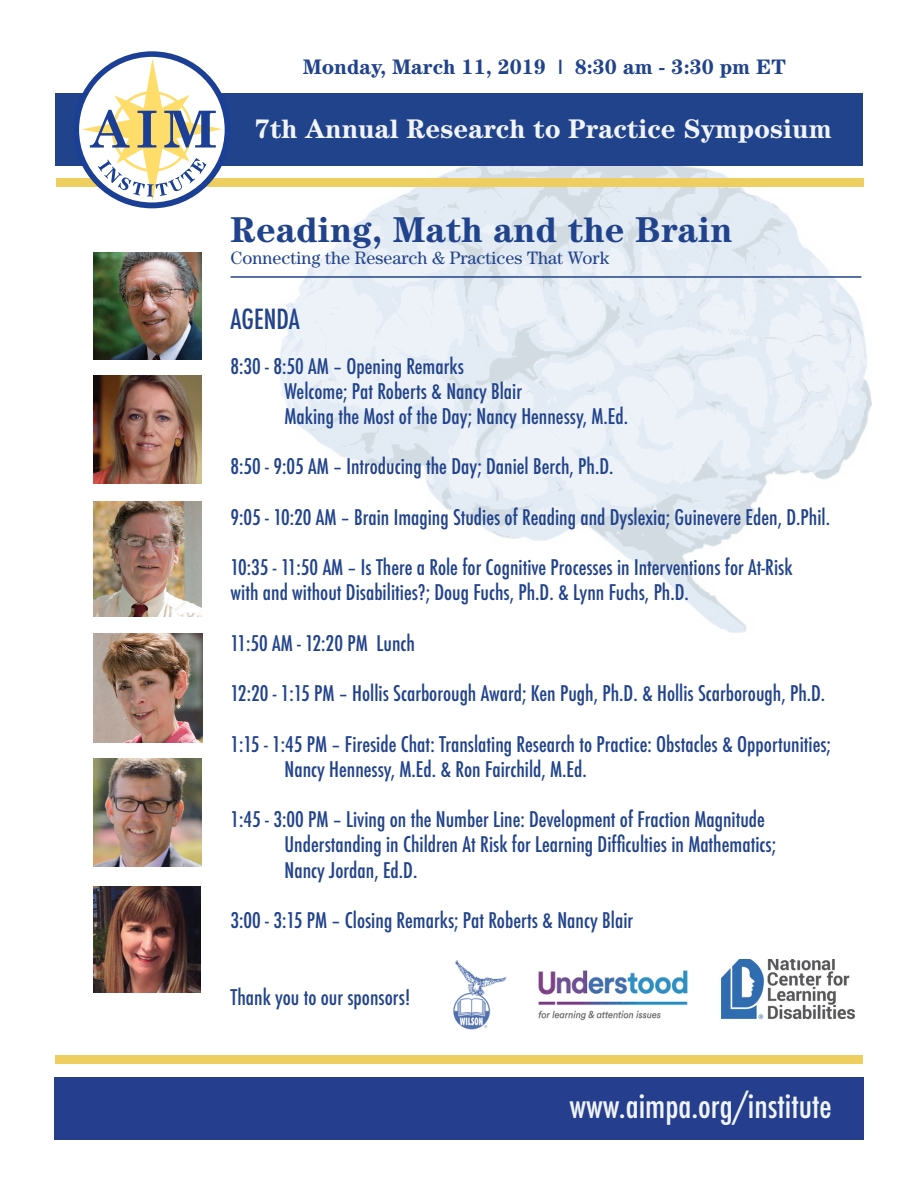
<style>
.page{position:relative;width:918px;height:1188px;background:#fff}
.page>*{position:absolute;margin:0;border:0;box-sizing:border-box;transform-origin:0 0}
.t1{font:700 36px "Century";letter-spacing:.005em;color:#21438c}
.t2{font:500 condensed 33px "Futura";color:#f1f4f7}
.t3{font:700 27px "Century";color:#f1f4f7}
.t4{font:500 condensed 27px "Futura";color:#21438c}
.t5{font:500 condensed 21px/25.2px "Futura";color:#21438c}
.t6{font:700 21px "Century";color:#21438c}
.t7{font:18px "Century";color:#21438c}
</style>
<div class="page">
<img style="left:94px;top:634px;width:109px;height:109px">
<img style="left:279px;top:151px;width:593px;height:482px">
<div style="left:55px;top:93px;width:807px;height:73px;background:#21438c"></div>
<div style="left:54px;top:1077px;width:809px;height:62px;background:#253f8e"></div>
<div style="left:56px;top:178px;width:808px;height:9px;background:#eece5f"></div>
<div style="left:55px;top:1055px;width:807px;height:9px;background:#eece5f"></div>
<svg style="left:79px;top:51px;width:146px;height:157px"></svg>
<hr style="left:231px;top:276px;width:630px;height:2px;background:#21438c">
<img style="left:94px;top:376px;width:107px;height:108px">
<img style="left:94px;top:252px;width:107px;height:108px">
<img style="left:94px;top:758px;width:107px;height:108px">
<img style="left:94px;top:886px;width:106px;height:107px">
<img style="left:94px;top:501px;width:107px;height:116px">
<img style="left:453px;top:961px;width:54px;height:69px">
<img style="left:538px;top:970px;width:150px;height:50px">
<img style="left:721px;top:959px;width:134px;height:61px">
<p class="t6" style="left:303px;top:55px;width:485px">Monday, March 11, 2019 | 8:30 am - 3:30 pm ET</p>
<p class="t3" style="left:254px;top:112px;width:579px">7th Annual Research to Practice Symposium</p>
<h1 class="t1" style="left:231px;top:208px;width:503px">Reading, Math and the Brain</h1>
<p class="t7" style="left:231px;top:247px;width:381px">Connecting the Research &amp; Practices That Work</p>
<p class="t4" style="left:231px;top:301px;width:71px">AGENDA</p>
<p class="t5" style="left:285px;top:353px;width:345px;text-indent:-54px">8:30 - 8:50 AM – Opening Remarks<br>Welcome; Pat Roberts &amp; Nancy Blair<br>Making the Most of the Day; Nancy Hennessy, M.Ed.</p>
<p class="t5" style="left:231px;top:454px;width:384px">8:50 - 9:05 AM – Introducing the Day; Daniel Berch, Ph.D.</p>
<p class="t5" style="left:231px;top:504px;width:601px">9:05 - 10:20 AM – Brain Imaging Studies of Reading and Dyslexia; Guinevere Eden, D.Phil.</p>
<p class="t5" style="left:231px;top:555px;width:564px">10:35 - 11:50 AM – Is There a Role for Cognitive Processes in Interventions for At-Risk with and without Disabilities?; Doug Fuchs, Ph.D. &amp; Lynn Fuchs, Ph.D.</p>
<p class="t5" style="left:231px;top:630px;width:186px">11:50 AM - 12:20 PM Lunch</p>
<p class="t5" style="left:231px;top:681px;width:596px">12:20 - 1:15 PM – Hollis Scarborough Award; Ken Pugh, Ph.D. &amp; Hollis Scarborough, Ph.D.</p>
<p class="t5" style="left:285px;top:731px;width:548px;text-indent:-54px">1:15 - 1:45 PM – Fireside Chat: Translating Research to Practice: Obstacles &amp; Opportunities;<br>Nancy Hennessy, M.Ed. &amp; Ron Fairchild, M.Ed.</p>
<p class="t5" style="left:285px;top:807px;width:493px;text-indent:-54px">1:45 - 3:00 PM – Living on the Number Line: Development of Fraction Magnitude<br>Understanding in Children At Risk for Learning Difficulties in Mathematics;<br>Nancy Jordan, Ed.D.</p>
<p class="t5" style="left:231px;top:908px;width:404px">3:00 - 3:15 PM – Closing Remarks; Pat Roberts &amp; Nancy Blair</p>
<p class="t5" style="left:231px;top:984px;width:182px">Thank you to our sponsors!</p>
<h2 class="t2" style="left:570px;top:1085px;width:264px">www.aimpa.org/institute</h2>
</div>
